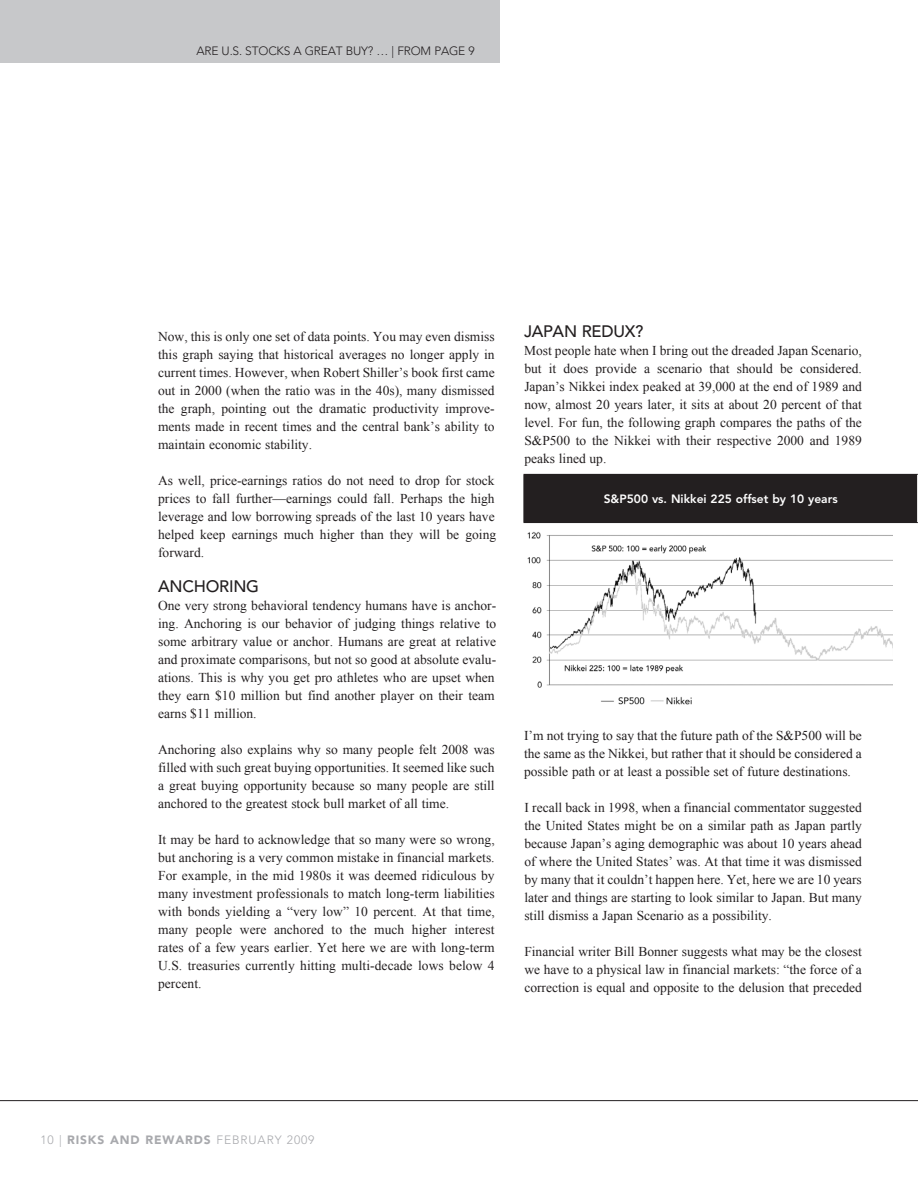
<style>
.page{position:relative;width:918px;height:1188px;background:#fff}
.page>*{position:absolute;margin:0;border:0;box-sizing:border-box;transform-origin:0 0}
.Subheaders{font:500 16.5px "Avenir";letter-spacing:-.015em;color:#231f20}
.Body-no_indent{font:13.5px/18px "Times New Roman";color:#231f20;text-align:justify}
.Headline_new{font:300 12px "Avenir";letter-spacing:-.015em;color:#231f20}
.Body-no_indent-2{font:800 12px "Avenir";color:#fff}
.t1{font:300 12px "Avenir";letter-spacing:.075em;color:#a8a9ad}
.s1{font-weight:900}
</style>
<div class="page">
<div style="left:0;top:0;width:500px;height:63px;background:#c7c8ca"></div>
<hr style="left:0;top:1100px;width:918px;height:1px;background:#231f20">
<img style="left:527px;top:531px;width:366px;height:174px">
<div style="left:524px;top:474px;width:394px;height:49px;background:#231f20"></div>
<hr style="left:917px;top:475px;width:1px;height:47px;background:#fff">
<p class="Headline_new" style="left:196px;top:44px;width:217px">ARE U.S. STOCKS A GREAT BUY? … | FROM</p>
<p class="Headline_new" style="left:434px;top:44px;width:42px">PAGE 9</p>
<p class="Body-no_indent" style="left:158px;top:327px;width:338px">Now, this is only one set of data points. You may even dismiss this graph saying that historical averages no longer apply in current times. However, when Robert Shiller’s book first came out in 2000 (when the ratio was in the 40s), many dismissed the graph, pointing out the dramatic productivity improve&shy;ments made in recent times and the central bank’s ability to maintain economic stability.</p>
<p class="Body-no_indent" style="left:158px;top:471px;width:340px">As well, price-earnings ratios do not need to drop for stock prices to fall further—earnings could fall. Perhaps the high leverage and low borrowing spreads of the last 10 years have helped keep earnings much higher than they will be going forward.</p>
<p class="Subheaders" style="left:158px;top:577px;width:102px">ANCHORING</p>
<p class="Body-no_indent" style="left:158px;top:596px;width:340px">One very strong behavioral tendency humans have is anchor&shy;ing. Anchoring is our behavior of judging things relative to some arbitrary value or anchor. Humans are great at relative and proximate comparisons, but not so good at absolute evalu&shy;ations. This is why you get pro athletes who are upset when they earn $10 million but find another player on their team earns $11 million.</p>
<p class="Body-no_indent" style="left:158px;top:740px;width:338px">Anchoring also explains why so many people felt 2008 was filled with such great buying opportunities. It seemed like such a great buying opportunity because so many people are still anchored to the greatest stock bull market of all time.</p>
<p class="Body-no_indent" style="left:158px;top:830px;width:338px">It may be hard to acknowledge that so many were so wrong, but anchoring is a very common mistake in financial markets.<br>For example, in the mid 1980s it was deemed ridiculous by many investment professionals to match long-term liabilities with bonds yielding a “very low” 10 percent. At that time, many people were anchored to the much higher interest rates of a few years earlier. Yet here we are with long-term U.S. treasuries currently hitting multi-decade lows below 4 percent.</p>
<p class="Subheaders" style="left:524px;top:321px;width:121px">JAPAN REDUX?</p>
<p class="Body-no_indent" style="left:524px;top:341px;width:339px">Most people hate when I bring out the dreaded Japan Scenario, but it does provide a scenario that should be considered.<br>Japan’s Nikkei index peaked at 39,000 at the end of 1989 and now, almost 20 years later, it sits at about 20 percent of that level. For fun, the following graph compares the paths of the S&amp;P500 to the Nikkei with their respective 2000 and 1989 peaks lined up.</p>
<p class="Body-no_indent-2" style="left:604px;top:492px;width:235px">S&amp;P500 vs. Nikkei 225 offset by 10 years</p>
<p class="Body-no_indent" style="left:524px;top:726px;width:339px">I’m not trying to say that the future path of the S&amp;P500 will be the same as the Nikkei, but rather that it should be considered a possible path or at least a possible set of future destinations.</p>
<p class="Body-no_indent" style="left:524px;top:798px;width:339px">I recall back in 1998, when a financial commentator suggested the United States might be on a similar path as Japan partly because Japan’s aging demographic was about 10 years ahead of where the United States’ was. At that time it was dismissed by many that it couldn’t happen here. Yet, here we are 10 years later and things are starting to look similar to Japan. But many still dismiss a Japan Scenario as a possibility.</p>
<p class="Body-no_indent" style="left:524px;top:942px;width:339px">Financial writer Bill Bonner suggests what may be the closest we have to a physical law in financial markets: “the force of a correction is equal and opposite to the delusion that preceded</p>
<p class="t1" style="left:40px;top:1132px;width:276px">10 | <span class="s1">RISKS AND REWARDS</span> FEBRUARY 2009</p>
</div>
